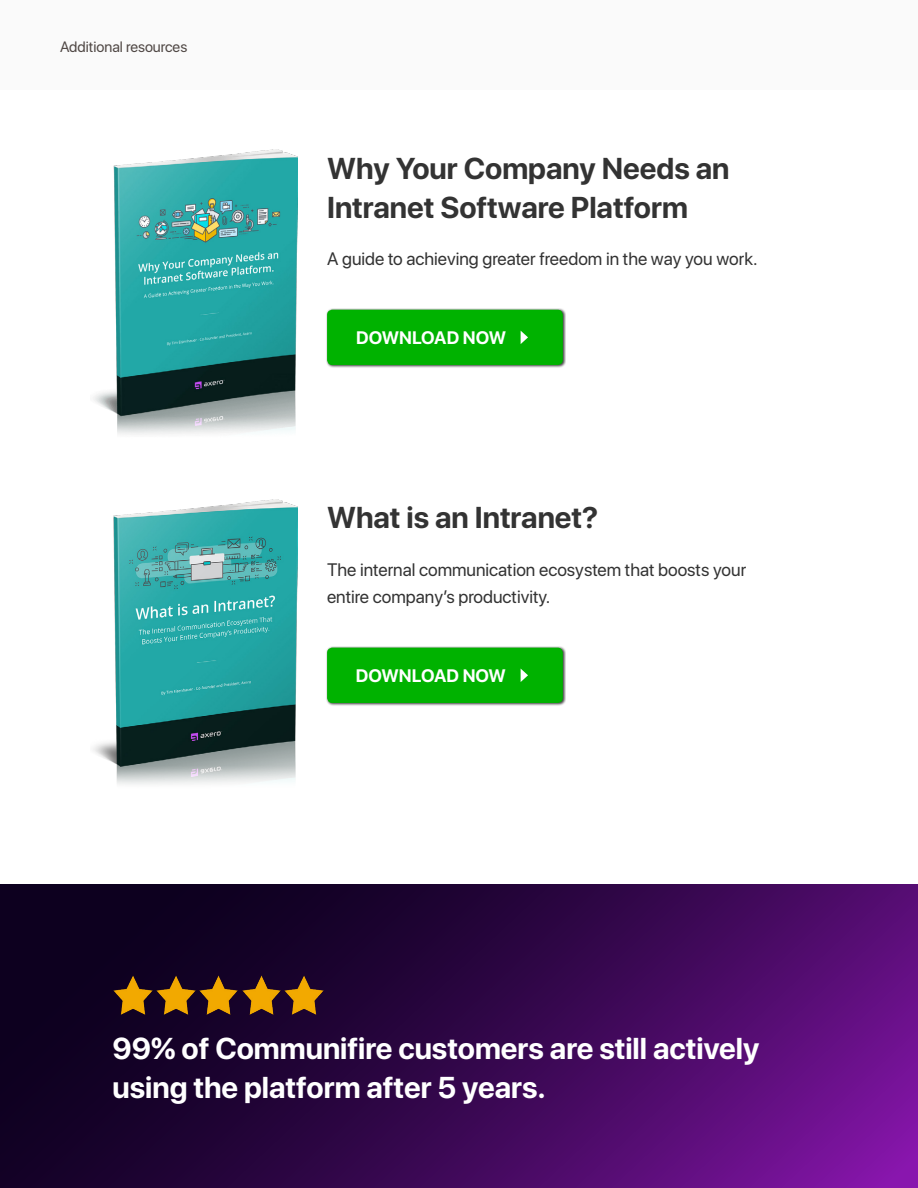
<style>
.page{position:relative;width:918px;height:1188px;background:#fff}
.page>*{position:absolute;margin:0;border:0;box-sizing:border-box;transform-origin:0 0}
.t1{font:700 30px/39px "SF Pro Display";color:#fff}
.t2{font:700 30px/39px "SF Pro Display";color:#333}
.t3{font:18px/27px "SF Pro Display";color:#333}
.t4{font:700 18px "SF Pro Display";color:#fff}
.t5{font:15px "SF Pro Display";color:#4f4744}
</style>
<div class="page">
<img style="left:93px;top:500px;width:204px;height:285px">
<div style="left:326px;top:646px;width:240px;height:61px;background:#000;opacity:.75"></div>
<div style="left:327px;top:648px;width:236px;height:55px;background:#00b200;border-radius:5px"></div>
<svg style="left:521px;top:669px;width:7px;height:13px"></svg>
<img style="left:93px;top:150px;width:204px;height:285px">
<div style="left:326px;top:308px;width:240px;height:61px;background:#000;opacity:.75"></div>
<div style="left:327px;top:310px;width:236px;height:55px;background:#00b200;border-radius:5px"></div>
<svg style="left:521px;top:331px;width:7px;height:13px"></svg>
<div style="left:0;top:0;width:918px;height:90px;background:#fafafa"></div>
<svg style="left:0;top:885px;width:918px;height:303px;background:#35074d"></svg>
<img style="left:112px;top:975px;width:41px;height:40px">
<img style="left:155px;top:975px;width:41px;height:40px">
<img style="left:198px;top:975px;width:41px;height:40px">
<img style="left:241px;top:975px;width:41px;height:40px">
<img style="left:284px;top:975px;width:41px;height:40px">
<p class="t5" style="left:60px;top:35px;width:129px">Additional resources</p>
<h1 class="t2" style="left:327px;top:149px;width:404px">Why Your Company Needs an<br>Intranet Software Platform</h1>
<p class="t3" style="left:327px;top:245px;width:432px">A guide to achieving greater freedom in the way you work.</p>
<p class="t4" style="left:356px;top:327px;width:152px">DOWNLOAD NOW</p>
<h1 class="t2" style="left:327px;top:499px;width:273px">What is an Intranet?</h1>
<p class="t3" style="left:327px;top:556px;width:421px">The internal communication ecosystem that boosts your entire company’s productivity.</p>
<p class="t4" style="left:356px;top:665px;width:152px">DOWNLOAD NOW</p>
<h1 class="t1" style="left:112px;top:1029px;width:648px">99% of Communifire customers are still actively using the platform after 5 years.</h1>
</div>
